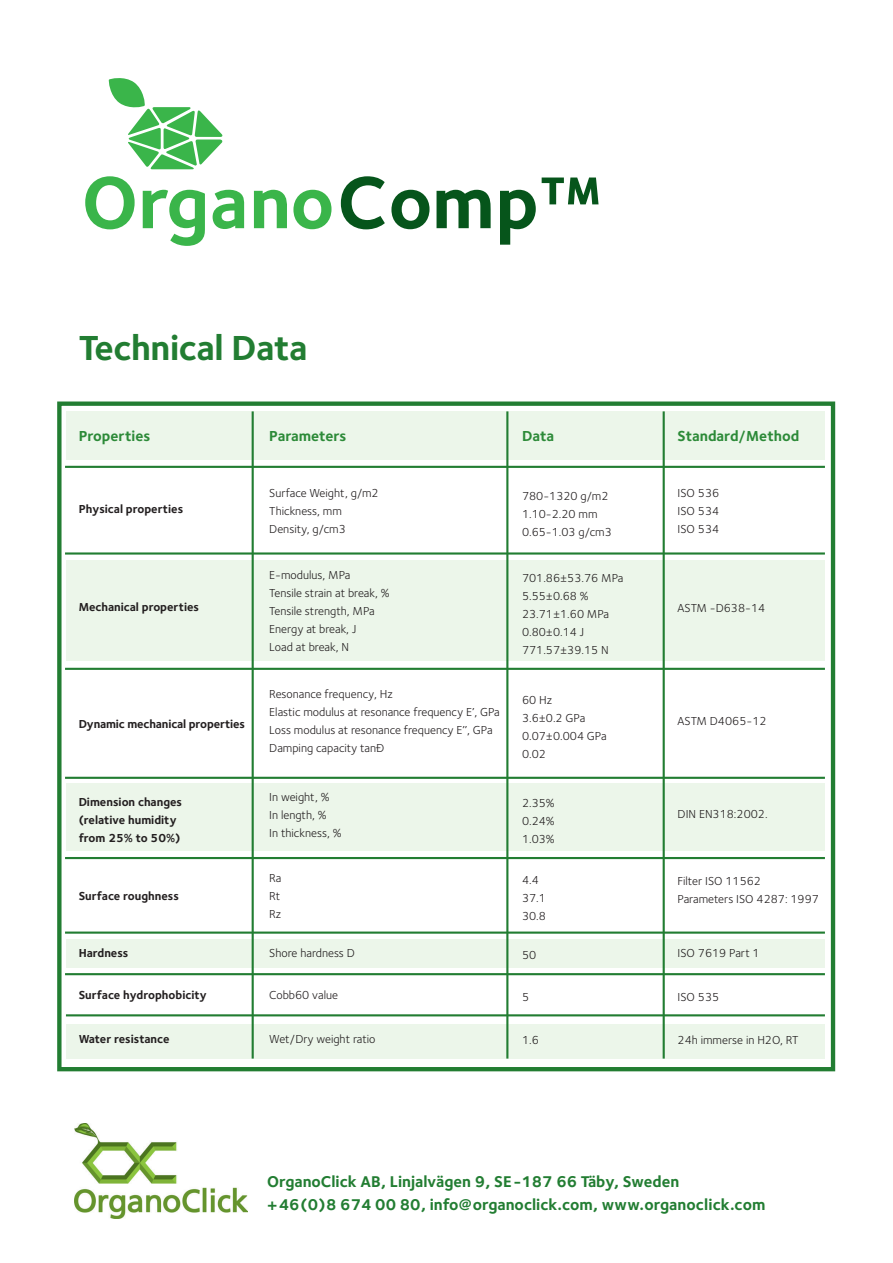
<style>
.page{position:relative;width:893px;height:1263px;background:#fff}
.page>*{position:absolute;margin:0;border:0;box-sizing:border-box;transform-origin:0 0}
.t1{font:700 36px "Foundry Sterling";letter-spacing:-.01em;color:#227d32}
.t2{font:700 16.2px "Foundry Sterling";color:#227d32}
.t3{font:700 15px "Foundry Sterling";color:#2c8a38}
.t4{font:12px "Foundry Sterling";color:#231f20}
.t5{font:700 12px "Foundry Sterling";color:#231f20}
</style>
<div class="page">
<svg style="left:85px;top:176px;width:50px;height:53px"></svg>
<svg style="left:143px;top:190px;width:62px;height:56px"></svg>
<svg style="left:213px;top:190px;width:31px;height:39px"></svg>
<svg style="left:254px;top:190px;width:33px;height:38px"></svg>
<svg style="left:293px;top:190px;width:38px;height:39px"></svg>
<svg style="left:341px;top:176px;width:44px;height:53px"></svg>
<svg style="left:391px;top:190px;width:38px;height:39px"></svg>
<svg style="left:437px;top:190px;width:54px;height:38px"></svg>
<svg style="left:500px;top:190px;width:36px;height:55px"></svg>
<svg style="left:542px;top:178px;width:56px;height:26px"></svg>
<svg style="left:108px;top:78px;width:115px;height:91px"></svg>
<div style="left:66px;top:411px;width:759px;height:49px;background:#ecf6ea"></div>
<div style="left:66px;top:560px;width:759px;height:101px;background:#ecf6ea"></div>
<div style="left:66px;top:783px;width:759px;height:68px;background:#ecf6ea"></div>
<div style="left:66px;top:939px;width:759px;height:28px;background:#ecf6ea"></div>
<div style="left:66px;top:1024px;width:759px;height:34px;background:#ecf6ea"></div>
<div style="left:57px;top:401px;width:778px;height:670px;border:4px solid #227d32"></div>
<hr style="left:65px;top:466px;width:760px;height:2px;background:#227d32">
<hr style="left:65px;top:552px;width:760px;height:3px;background:#227d32">
<hr style="left:65px;top:668px;width:760px;height:2px;background:#227d32">
<hr style="left:65px;top:777px;width:760px;height:2px;background:#227d32">
<hr style="left:66px;top:1014px;width:759px;height:2px;background:#227d32">
<hr style="left:65px;top:857px;width:760px;height:2px;background:#227d32">
<hr style="left:65px;top:931px;width:760px;height:3px;background:#227d32">
<hr style="left:65px;top:973px;width:760px;height:2px;background:#227d32">
<hr style="left:252px;top:411px;width:2px;height:647px;background:#227d32">
<hr style="left:506px;top:411px;width:2px;height:647px;background:#227d32">
<hr style="left:663px;top:411px;width:2px;height:647px;background:#227d32">
<img style="left:74px;top:1124px;width:173px;height:95px">
<p class="t1" style="left:79px;top:327px;width:230px">Technical Data</p>
<p class="t3" style="left:79px;top:427px;width:73px">Properties</p>
<p class="t3" style="left:269px;top:427px;width:79px">Parameters</p>
<p class="t3" style="left:522px;top:427px;width:34px">Data</p>
<p class="t3" style="left:678px;top:427px;width:123px">Standard/Method</p>
<p class="t5" style="left:79px;top:502px;width:106px">Physical properties</p>
<p class="t5" style="left:79px;top:599px;width:122px">Mechanical properties</p>
<p class="t5" style="left:79px;top:716px;width:168px">Dynamic mechanical properties</p>
<p class="t5" style="left:79px;top:794px;width:105px">Dimension changes</p>
<p class="t5" style="left:79px;top:812px;width:99px">(relative humidity</p>
<p class="t5" style="left:79px;top:830px;width:103px">from 25% to 50%)</p>
<p class="t5" style="left:79px;top:889px;width:102px">Surface roughness</p>
<p class="t5" style="left:79px;top:946px;width:51px">Hardness</p>
<p class="t5" style="left:79px;top:988px;width:130px">Surface hydrophobicity</p>
<p class="t5" style="left:79px;top:1031px;width:92px">Water resistance</p>
<p class="t4" style="left:269px;top:486px;width:111px">Surface Weight, g/m2</p>
<p class="t4" style="left:269px;top:504px;width:74px">Thickness, mm</p>
<p class="t4" style="left:269px;top:522px;width:78px">Density, g/cm3</p>
<p class="t4" style="left:269px;top:568px;width:83px">E-modulus, MPa</p>
<p class="t4" style="left:269px;top:586px;width:122px">Tensile strain at break, %</p>
<p class="t4" style="left:269px;top:604px;width:107px">Tensile strength, MPa</p>
<p class="t4" style="left:269px;top:622px;width:88px">Energy at break, J</p>
<p class="t4" style="left:269px;top:640px;width:81px">Load at break, N</p>
<p class="t4" style="left:269px;top:687px;width:125px">Resonance frequency, Hz</p>
<p class="t4" style="left:269px;top:705px;width:232px">Elastic modulus at resonance frequency E’, GPa</p>
<p class="t4" style="left:269px;top:723px;width:225px">Loss modulus at resonance frequency E’’, GPa</p>
<p class="t4" style="left:269px;top:741px;width:117px">Damping capacity tanδ</p>
<p class="t4" style="left:269px;top:790px;width:62px">In weight, %</p>
<p class="t4" style="left:269px;top:808px;width:59px">In length, %</p>
<p class="t4" style="left:269px;top:826px;width:74px">In thickness, %</p>
<p class="t4" style="left:269px;top:871px;width:14px">Ra</p>
<p class="t4" style="left:269px;top:889px;width:13px">Rt</p>
<p class="t4" style="left:269px;top:907px;width:14px">Rz</p>
<p class="t4" style="left:269px;top:946px;width:87px">Shore hardness D</p>
<p class="t4" style="left:269px;top:988px;width:70px">Cobb60 value</p>
<p class="t4" style="left:269px;top:1032px;width:108px">Wet/Dry weight ratio</p>
<p class="t4" style="left:522px;top:489px;width:88px">780-1320 g/m2</p>
<p class="t4" style="left:522px;top:507px;width:77px">1.10-2.20 mm</p>
<p class="t4" style="left:522px;top:525px;width:91px">0.65-1.03 g/cm3</p>
<p class="t4" style="left:522px;top:571px;width:103px">701.86±53.76 MPa</p>
<p class="t4" style="left:522px;top:589px;width:68px">5.55±0.68 %</p>
<p class="t4" style="left:522px;top:607px;width:89px">23.71±1.60 MPa</p>
<p class="t4" style="left:522px;top:625px;width:64px">0.80±0.14 J</p>
<p class="t4" style="left:522px;top:643px;width:88px">771.57±39.15 N</p>
<p class="t4" style="left:522px;top:693px;width:32px">60 Hz</p>
<p class="t4" style="left:522px;top:711px;width:65px">3.6±0.2 GPa</p>
<p class="t4" style="left:522px;top:729px;width:86px">0.07±0.004 GPa</p>
<p class="t4" style="left:522px;top:747px;width:25px">0.02</p>
<p class="t4" style="left:522px;top:796px;width:34px">2.35%</p>
<p class="t4" style="left:522px;top:814px;width:34px">0.24%</p>
<p class="t4" style="left:522px;top:832px;width:34px">1.03%</p>
<p class="t4" style="left:522px;top:873px;width:18px">4.4</p>
<p class="t4" style="left:522px;top:891px;width:25px">37.1</p>
<p class="t4" style="left:522px;top:909px;width:25px">30.8</p>
<p class="t4" style="left:522px;top:948px;width:16px">50</p>
<p class="t4" style="left:522px;top:990px;width:9px">5</p>
<p class="t4" style="left:522px;top:1033px;width:18px">1.6</p>
<p class="t4" style="left:678px;top:486px;width:43px">ISO 536</p>
<p class="t4" style="left:678px;top:504px;width:43px">ISO 534</p>
<p class="t4" style="left:678px;top:522px;width:43px">ISO 534</p>
<p class="t4" style="left:678px;top:601px;width:89px">ASTM -D638-14</p>
<p class="t4" style="left:678px;top:714px;width:90px">ASTM D4065-12</p>
<p class="t4" style="left:678px;top:807px;width:91px">DIN EN318:2002.</p>
<p class="t4" style="left:678px;top:874px;width:85px">Filter ISO 11562</p>
<p class="t4" style="left:678px;top:892px;width:143px">Parameters ISO 4287: 1997</p>
<p class="t4" style="left:678px;top:946px;width:84px">ISO 7619 Part 1</p>
<p class="t4" style="left:678px;top:990px;width:43px">ISO 535</p>
<p class="t4" style="left:678px;top:1033px;width:123px">24h immerse in H2O, RT</p>
<p class="t2" style="left:267px;top:1171px;width:414px">OrganoClick AB, Linjalvägen 9, SE-187 66 Täby, Sweden</p>
<p class="t2" style="left:267px;top:1195px;width:500px">+46(0)8 674 00 80, info@organoclick.com, www.organoclick.com</p>
</div>
